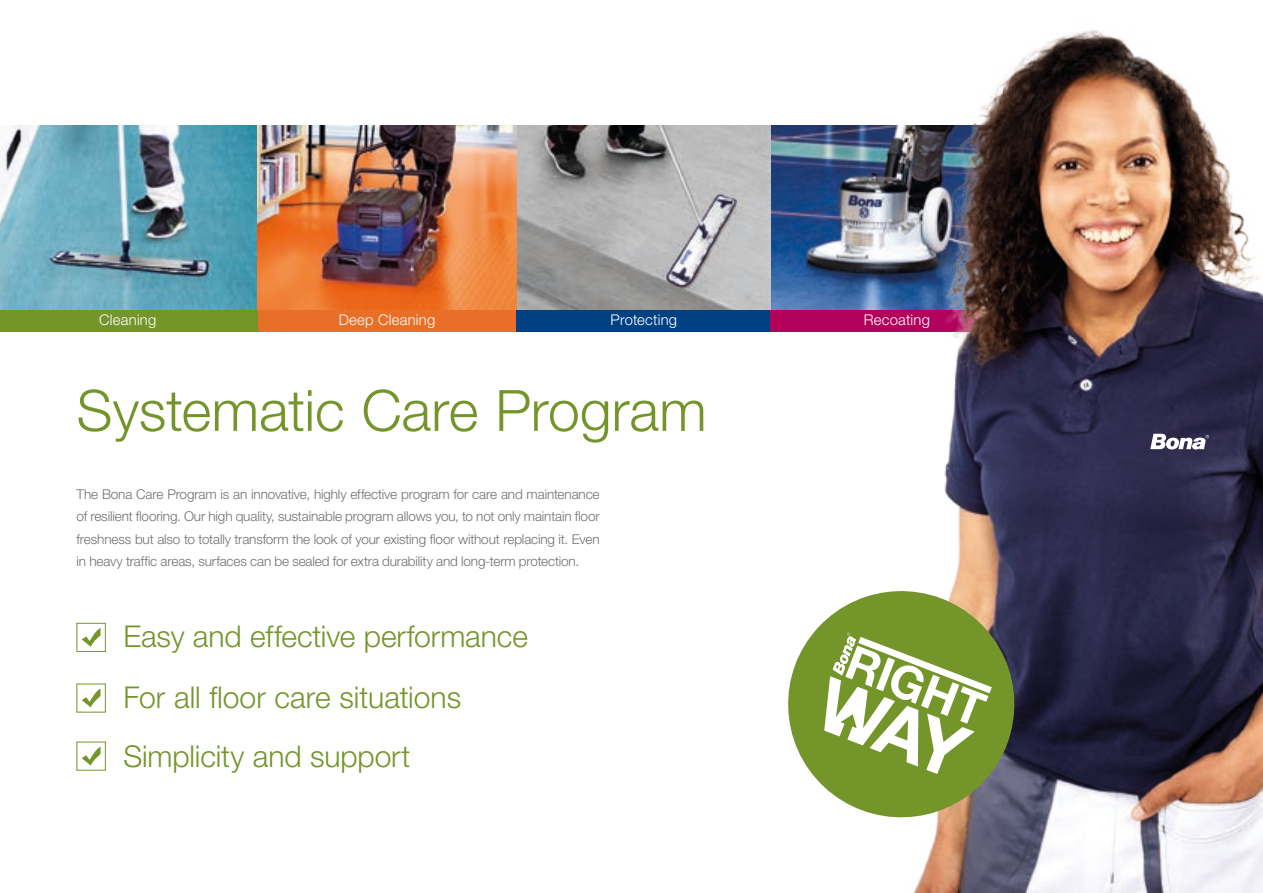
<style>
.page{position:relative;width:1263px;height:893px;background:#fff}
.page>*{position:absolute;margin:0;border:0;box-sizing:border-box;transform-origin:0 0}
.t1{font:300 57px "Helvetica Neue LT Std";letter-spacing:-.005em;color:#73952a}
.t2{font:300 30px/59.8px "Helvetica Neue LT Std";letter-spacing:-.005em;color:#73952a}
.t3{font:300 14.85px "Helvetica Neue LT Std";letter-spacing:.015em;color:#fff}
.t4{font:300 13.5px/22.5px "Helvetica Neue LT Std";letter-spacing:-.01em;color:#70706f;text-align:justify}
</style>
<div class="page">
<img style="left:516px;top:125px;width:255px;height:185px">
<img style="left:771px;top:125px;width:102px;height:185px">
<svg style="left:0;top:125px;width:257px;height:185px;background:#6ca4b5"></svg>
<img style="left:257px;top:125px;width:259px;height:185px">
<div style="left:257px;top:310px;width:260px;height:22px;background:#e96e27"></div>
<div style="left:517px;top:310px;width:254px;height:22px;background:#004183"></div>
<div style="left:770px;top:310px;width:253px;height:22px;background:#b3025b"></div>
<div style="left:0;top:310px;width:257px;height:22px;background:#73952a"></div>
<img style="left:873px;top:30px;width:390px;height:863px">
<div style="left:77px;top:623px;width:29px;height:29px;border:1px solid #73952a"></div>
<svg style="left:82px;top:628px;width:19px;height:19px"></svg>
<svg style="left:82px;top:689px;width:19px;height:18px"></svg>
<svg style="left:82px;top:747px;width:19px;height:18px"></svg>
<svg style="left:788px;top:579px;width:238px;height:250px"></svg>
<svg style="left:824px;top:633px;width:168px;height:141px"></svg>
<svg style="left:1150px;top:434px;width:59px;height:15px"></svg>
<p class="t3" style="left:99px;top:311px;width:59px">Cleaning</p>
<p class="t3" style="left:339px;top:311px;width:98px">Deep Cleaning</p>
<p class="t3" style="left:611px;top:311px;width:68px">Protecting</p>
<p class="t3" style="left:864px;top:311px;width:68px">Recoating</p>
<h1 class="t1" style="left:77px;top:376px;width:632px">Systematic Care Program</h1>
<p class="t4" style="left:77px;top:482px;width:525px">The Bona Care Program is an innovative, highly effective program for care and maintenance of resilient flooring. Our high quality, sustainable program allows you, to not only maintain floor freshness but also to totally transform the look of your existing floor without replacing it. Even in heavy traffic areas, surfaces can be sealed for extra durability and long-term protection.</p>
<h2 class="t2" style="left:123px;top:606px;width:406px">Easy and effective performance<br>For all floor care situations<br>Simplicity and support</h2>
</div>
